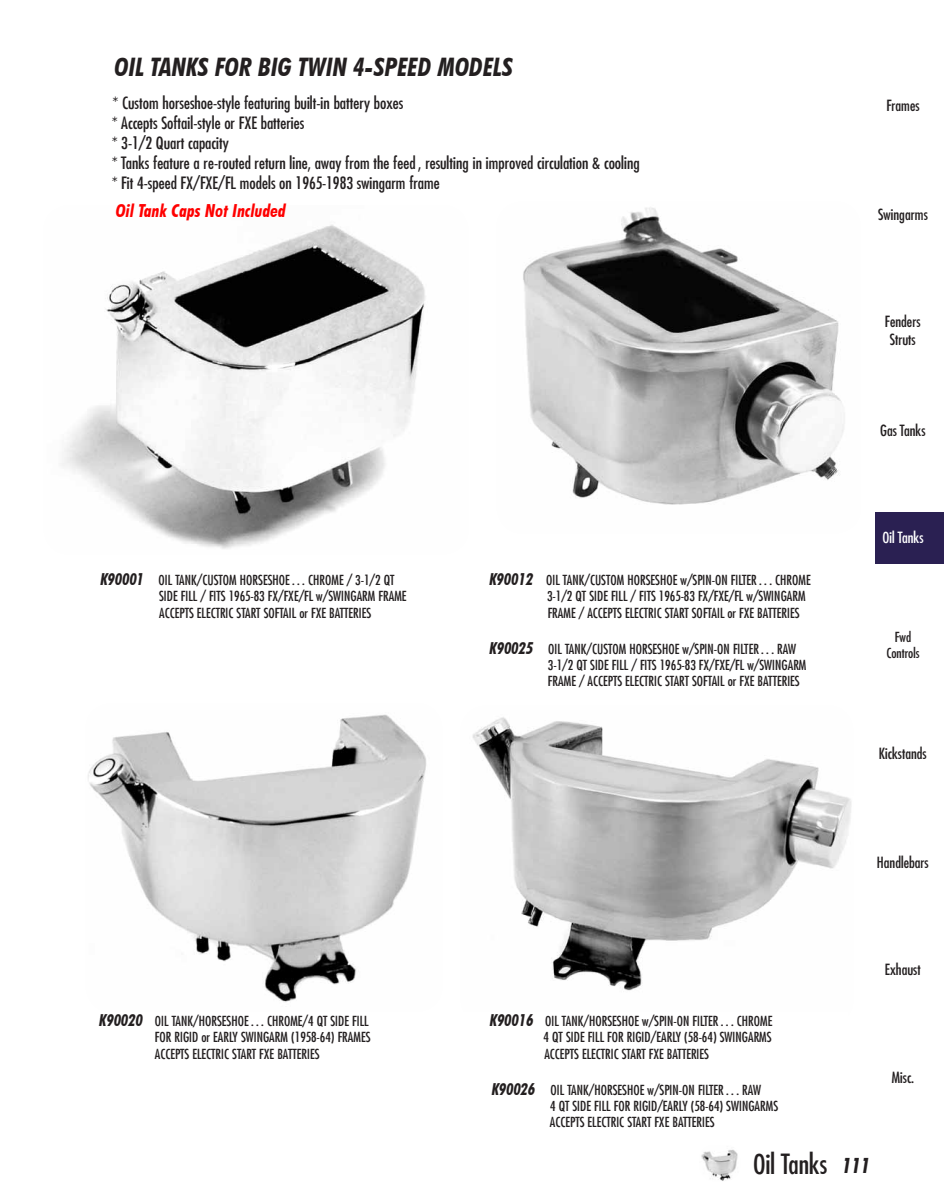
<style>
.page{position:relative;width:945px;height:1188px;background:#fff}
.page>*{position:absolute;margin:0;border:0;box-sizing:border-box;transform-origin:0 0}
.t1{font:condensed 27px "Futura";color:#231f20}
.t2{font:italic 700 condensed 25.5px "Futura BT";color:#231f20}
.t3{font:italic 700 condensed 21px "Futura BT";color:#231f20}
.t4{font:italic 700 condensed 18px "Futura BT";color:#f00}
.t5{font:condensed 16.5px/19.8px "Futura";color:#231f20}
.t6{font:condensed 15px/18px "Futura";color:#231f20;text-align:center}
.t7{font:condensed 15px "Futura";color:#fff}
.t8{font:condensed 13.5px/16.2px "Futura";color:#231f20}
.s1{font-family:"Futura BT";font-weight:700;font-style:italic;font-size:16.5px}
</style>
<div class="page">
<img style="left:701px;top:1149px;width:37px;height:32px">
<img style="left:61px;top:224px;width:365px;height:325px">
<img style="left:88px;top:714px;width:339px;height:288px">
<img style="left:472px;top:717px;width:379px;height:274px">
<div style="left:876px;top:513px;width:68px;height:51px;background:#2a2052"></div>
<img style="left:523px;top:207px;width:322px;height:298px">
<h2 class="t2" style="left:114px;top:51px;width:400px">OIL TANKS FOR BIG TWIN 4-SPEED MODELS</h2>
<p class="t5" style="left:112px;top:93px;width:530px">* Custom horseshoe-style featuring built-in battery boxes<br>* Accepts Softail-style or FXE batteries<br>* 3-1/2 Quart capacity<br>* Tanks feature a re-routed return line, away from the feed , resulting in improved circulation &amp; cooling * Fit 4-speed FX/FXE/FL models on 1965-1983 swingarm frame</p>
<h3 class="t4" style="left:116px;top:199px;width:171px">Oil Tank Caps Not Included</h3>
<p class="t8" style="left:100px;top:572px;width:296px"><span class="s1">K90001</span> OIL TANK/CUSTOM HORSESHOE . . . CHROME / 3-1/2 QT</p>
<p class="t8" style="left:489px;top:572px;width:323px"><span class="s1">K90012</span> OIL TANK/CUSTOM HORSESHOE w/SPIN-ON FILTER . . . CHROME</p>
<p class="t8" style="left:159px;top:588px;width:249px">SIDE FILL / FITS 1965-83 FX/FXE/FL w/SWINGARM FRAME</p>
<p class="t8" style="left:547px;top:588px;width:260px">3-1/2 QT SIDE FILL / FITS 1965-83 FX/FXE/FL w/SWINGARM</p>
<p class="t8" style="left:159px;top:604px;width:214px">ACCEPTS ELECTRIC START SOFTAIL or FXE BATTERIES</p>
<p class="t8" style="left:548px;top:604px;width:253px">FRAME / ACCEPTS ELECTRIC START SOFTAIL or FXE BATTERIES</p>
<p class="t8" style="left:548px;top:640px;width:260px;text-indent:-58px"><span class="s1">K90025</span> OIL TANK/CUSTOM HORSESHOE w/SPIN-ON FILTER . . . RAW<br>3-1/2 QT SIDE FILL / FITS 1965-83 FX/FXE/FL w/SWINGARM<br>FRAME / ACCEPTS ELECTRIC START SOFTAIL or FXE BATTERIES</p>
<p class="t6" style="left:886px;top:96px;width:35px">Frames</p>
<p class="t6" style="left:878px;top:205px;width:51px">Swingarms</p>
<p class="t6" style="left:885px;top:312px;width:37px">Fenders<br>Struts</p>
<p class="t6" style="left:880px;top:421px;width:47px">Gas Tanks</p>
<p class="t7" style="left:882px;top:527px;width:43px">Oil Tanks</p>
<p class="t8" style="left:886px;top:629px;width:35px;text-align:center">Fwd<br>Controls</p>
<p class="t6" style="left:879px;top:744px;width:49px">Kickstands</p>
<p class="t6" style="left:877px;top:853px;width:53px">Handlebars</p>
<p class="t8" style="left:99px;top:1013px;width:271px"><span class="s1">K90020</span> OIL TANK/HORSESHOE . . . CHROME/4 QT SIDE FILL</p>
<p class="t8" style="left:490px;top:1013px;width:284px"><span class="s1">K90016</span> OIL TANK/HORSESHOE w/SPIN-ON FILTER . . . CHROME</p>
<p class="t8" style="left:155px;top:1029px;width:217px">FOR RIGID or EARLY SWINGARM (1958-64) FRAMES</p>
<p class="t8" style="left:544px;top:1029px;width:230px">4 QT SIDE FILL FOR RIGID/EARLY (58-64) SWINGARMS</p>
<p class="t8" style="left:155px;top:1045px;width:166px">ACCEPTS ELECTRIC START FXE BATTERIES</p>
<p class="t8" style="left:544px;top:1045px;width:166px">ACCEPTS ELECTRIC START FXE BATTERIES</p>
<p class="t8" style="left:550px;top:1081px;width:230px;text-indent:-58px"><span class="s1">K90026</span> OIL TANK/HORSESHOE w/SPIN-ON FILTER . . . RAW<br>4 QT SIDE FILL FOR RIGID/EARLY (58-64) SWINGARMS<br>ACCEPTS ELECTRIC START FXE BATTERIES</p>
<h1 class="t1" style="left:753px;top:1146px;width:76px">Oil Tanks</h1>
<p class="t6" style="left:885px;top:960px;width:37px">Exhaust</p>
<p class="t6" style="left:892px;top:1068px;width:24px">Misc.</p>
<h3 class="t3" style="left:843px;top:1152px;width:29px">111</h3>
</div>
